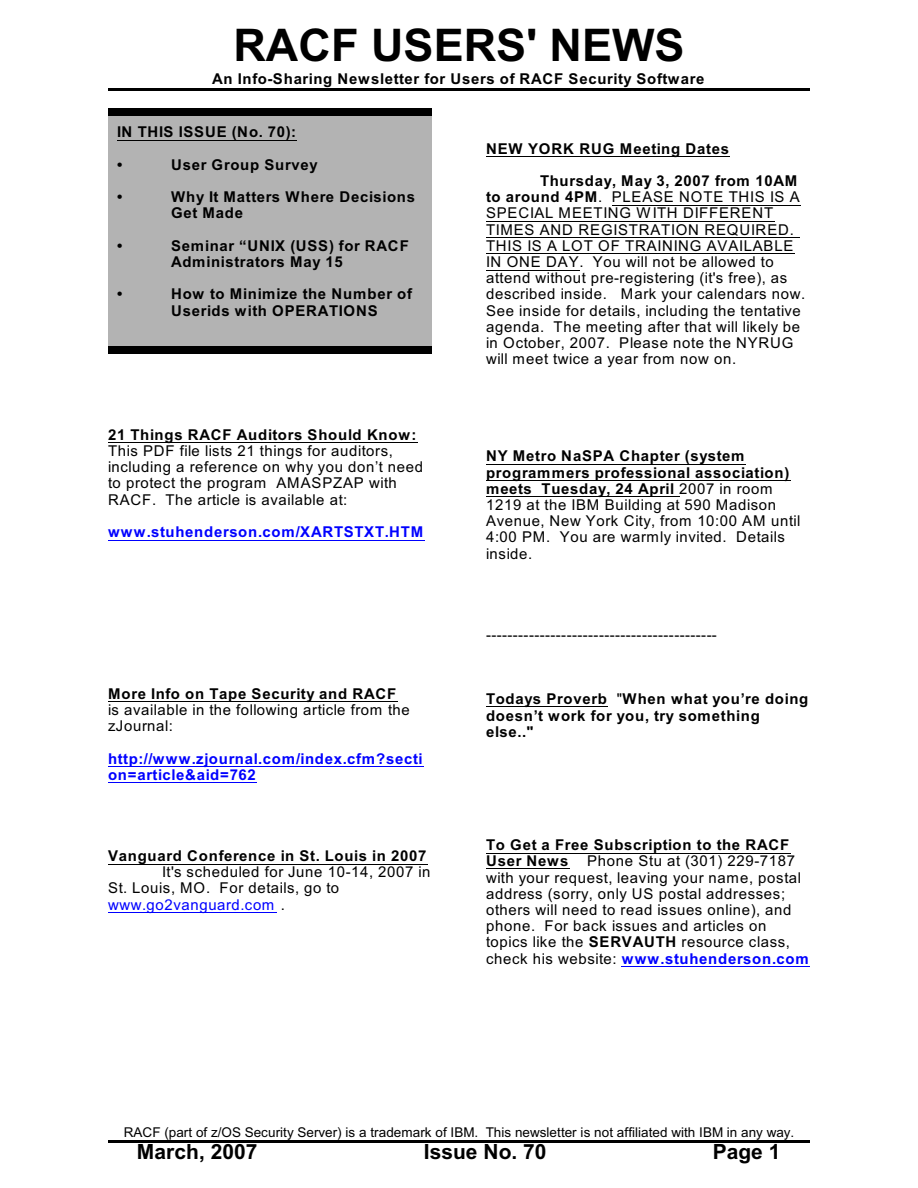
<style>
.page{position:relative;width:918px;height:1188px;background:#fff}
.page>*{position:absolute;margin:0;border:0;box-sizing:border-box;transform-origin:0 0}
.t1{font:700 45px "Arial";color:#000}
.t2{font:700 21px "Arial";color:#000}
.t3{font:15px/16.2px "Arial";letter-spacing:.045em;color:#000}
.t4{font:700 15px/16.2px "Arial";letter-spacing:.045em;color:#000}
.t5{font:700 15px/16.2px "Arial";letter-spacing:.045em;color:#00f}
.t6{font:13.5px "Arial";color:#000}
.s1{font-weight:700}
.s2{color:#00f}
.s3{font-weight:400}
.s4{font-weight:700;color:#00f}
</style>
<div class="page">
<hr style="left:108px;top:88px;width:702px;height:3px;background:#000">
<div style="left:108px;top:109px;width:324px;height:245px;background:#b3b3b3"></div>
<hr style="left:117px;top:140px;width:180px;height:1px;background:#000">
<div style="left:108px;top:109px;width:324px;height:7px;background:#000"></div>
<div style="left:108px;top:346px;width:324px;height:8px;background:#000"></div>
<hr style="left:108px;top:442px;width:309px;height:1px;background:#000">
<hr style="left:108px;top:540px;width:317px;height:1px;background:#00f">
<hr style="left:108px;top:701px;width:290px;height:1px;background:#000">
<hr style="left:108px;top:766px;width:315px;height:1px;background:#00f">
<hr style="left:108px;top:782px;width:149px;height:1px;background:#00f">
<hr style="left:108px;top:864px;width:320px;height:1px;background:#000">
<hr style="left:108px;top:912px;width:168px;height:1px;background:#00f">
<hr style="left:486px;top:156px;width:244px;height:1px;background:#000">
<hr style="left:612px;top:205px;width:189px;height:1px;background:#000">
<hr style="left:486px;top:221px;width:289px;height:1px;background:#000">
<hr style="left:486px;top:237px;width:313px;height:1px;background:#000">
<hr style="left:486px;top:253px;width:309px;height:1px;background:#000">
<hr style="left:486px;top:270px;width:93px;height:1px;background:#000">
<hr style="left:486px;top:464px;width:260px;height:1px;background:#000">
<hr style="left:486px;top:480px;width:304px;height:1px;background:#000">
<hr style="left:486px;top:496px;width:193px;height:1px;background:#000">
<hr style="left:486px;top:706px;width:122px;height:1px;background:#000">
<hr style="left:486px;top:853px;width:305px;height:1px;background:#000">
<hr style="left:486px;top:868px;width:83px;height:1px;background:#000">
<hr style="left:622px;top:966px;width:188px;height:1px;background:#00f">
<hr style="left:108px;top:1140px;width:702px;height:3px;background:#000">
<h1 class="t1" style="left:233px;top:28px;width:453px">RACF USERS' NEWS</h1>
<p class="t4" style="left:212px;top:72px;width:494px">An Info-Sharing Newsletter for Users of RACF Security Software</p>
<p class="t4" style="left:117px;top:117px;width:181px;line-height:32.4px">IN THIS ISSUE (No. 70): •</p>
<p class="t4" style="left:540px;top:133px;width:259px;line-height:32.4px;text-indent:-54px">NEW YORK RUG Meeting Dates<br>Thursday, May 3, 2007 from 10AM</p>
<p class="t3" style="left:486px;top:190px;width:321px"><span class="s1">to around 4PM</span>. PLEASE NOTE THIS IS A SPECIAL MEETING WITH DIFFERENT TIMES AND REGISTRATION REQUIRED.<br>THIS IS A LOT OF TRAINING AVAILABLE IN ONE DAY. You will not be allowed to attend without pre-registering (it's free), as described inside. Mark your calendars now.<br>See inside for details, including the tentative agenda. The meeting after that will likely be in October, 2007. Please note the NYRUG will meet twice a year from now on.</p>
<p class="t4" style="left:171px;top:158px;width:148px">User Group Survey</p>
<p class="t4" style="left:117px;top:190px;width:7px">•</p>
<p class="t4" style="left:171px;top:190px;width:246px">Why It Matters Where Decisions<br>Get Made</p>
<p class="t4" style="left:117px;top:239px;width:7px">•</p>
<p class="t4" style="left:171px;top:239px;width:239px">Seminar “UNIX (USS) for RACF<br>Administrators May 15</p>
<p class="t4" style="left:117px;top:287px;width:7px">•</p>
<p class="t4" style="left:171px;top:287px;width:243px">How to Minimize the Number of<br>Userids with OPERATIONS</p>
<p class="t4" style="left:108px;top:428px;width:310px">21 Things RACF Auditors Should Know:</p>
<p class="t3" style="left:108px;top:444px;width:317px">This PDF file lists 21 things for auditors, including a reference on why you don’t need to protect the program AMASPZAP with RACF. The article is available at:</p>
<p class="t5" style="left:108px;top:525px;width:317px">www.stuhenderson.com/XARTSTXT.HTM</p>
<p class="t4" style="left:108px;top:687px;width:290px">More Info on Tape Security and RACF</p>
<p class="t3" style="left:108px;top:703px;width:303px">is available in the following article from the zJournal:</p>
<p class="t5" style="left:108px;top:752px;width:316px">http://www.zjournal.com/index.cfm?secti on=article&amp;aid=762</p>
<p class="t4" style="left:108px;top:849px;width:320px">Vanguard Conference in St. Louis in 2007</p>
<p class="t3" style="left:108px;top:865px;width:324px;text-indent:54px">It's scheduled for June 10-14, 2007 in<br>St. Louis, MO. For details, go to <span class="s2">www.go2vanguard.com</span> .</p>
<p class="t3" style="left:486px;top:449px;width:316px"><span class="s1">NY Metro NaSPA Chapter (system programmers professional association) meets Tuesday, 24 April</span> 2007 in room 1219 at the IBM Building at 590 Madison Avenue, New York City, from 10:00 AM until 4:00 PM. You are warmly invited. Details inside.</p>
<p class="t3" style="left:486px;top:628px;width:232px">-------------------------------------------</p>
<p class="t4" style="left:486px;top:692px;width:324px">Todays Proverb <span class="s3">"</span>When what you’re doing doesn’t work for you, try something else.."</p>
<p class="t4" style="left:486px;top:838px;width:305px">To Get a Free Subscription to the RACF<br>User News</p>
<p class="t3" style="left:486px;top:854px;width:324px;text-indent:101px">Phone Stu at (301) 229-7187 with your request, leaving your name, postal address (sorry, only US postal addresses; others will need to read issues online), and phone. For back issues and articles on topics like the <span class="s1">SERVAUTH</span> resource class, check his website: <span class="s4">www.stuhenderson.com</span></p>
<p class="t6" style="left:124px;top:1127px;width:672px">RACF (part of z/OS Security Server) is a trademark of IBM. This newsletter is not affiliated with IBM in any way.</p>
<h2 class="t2" style="left:137px;top:1144px;width:122px">March, 2007</h2>
<h2 class="t2" style="left:424px;top:1144px;width:124px">Issue No. 70</h2>
<h2 class="t2" style="left:713px;top:1144px;width:69px">Page 1</h2>
</div>
